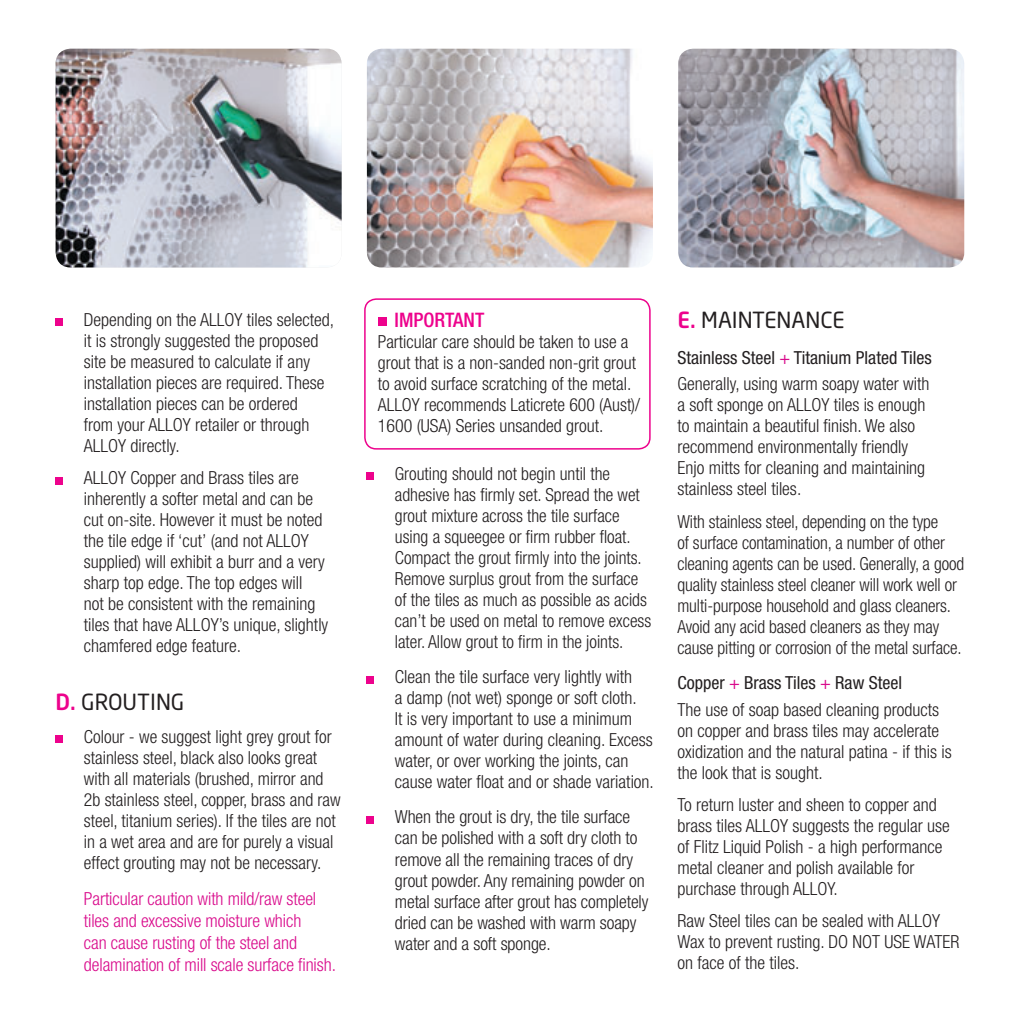
<style>
.page{position:relative;width:1021px;height:1021px;background:#fff}
.page>*{position:absolute;margin:0;border:0;box-sizing:border-box;transform-origin:0 0}
.t1{font:22px "Neo Sans Std";color:#231f20}
.t2{font:500 condensed 20px "Helvetica Neue";color:#ed028c}
.t3{font:300 condensed 18px/21px "Helvetica Neue";color:#231f20}
.t4{font:300 condensed 18px/22px "Helvetica Neue";letter-spacing:-.005em;color:#d90b8c}
.t5{font:condensed 18px/26.6px "Helvetica Neue";color:#231f20}
.s1{font-weight:500;color:#ed028c}
.s2{color:#d90b8c}
.s3{font-weight:300}
.s4{font-weight:400}
.s5{font-weight:400;color:#d90b8c}
</style>
<div class="page">
<img style="left:56px;top:49px;width:285px;height:218px;border-radius:15px">
<img style="left:367px;top:49px;width:286px;height:218px;border-radius:15px">
<img style="left:678px;top:49px;width:286px;height:218px;border-radius:15px">
<div style="left:56px;top:318px;width:7px;height:8px;background:#ed028c"></div>
<div style="left:56px;top:477px;width:7px;height:7px;background:#ed028c"></div>
<div style="left:56px;top:735px;width:7px;height:7px;background:#ed028c"></div>
<div style="left:378px;top:317px;width:8px;height:9px;background:#ed028c"></div>
<div style="left:366px;top:472px;width:8px;height:8px;background:#ed028c"></div>
<div style="left:366px;top:676px;width:8px;height:7px;background:#ed028c"></div>
<div style="left:366px;top:816px;width:8px;height:7px;background:#ed028c"></div>
<div style="left:364px;top:298px;width:286px;height:151px;border:2px solid #ed028c;border-radius:11px"></div>
<p class="t3" style="left:84px;top:310px;width:252px">Depending on the ALLOY tiles selected, it is strongly suggested the proposed site be measured to calculate if any installation pieces are required. These installation pieces can be ordered<br>from your ALLOY retailer or through ALLOY directly.</p>
<p class="t3" style="left:84px;top:469px;width:246px">ALLOY Copper and Brass tiles are inherently a softer metal and can be cut on-site. However it must be noted the tile edge if ‘cut’ (and not ALLOY supplied) will exhibit a burr and a very sharp top edge. The top edges will<br>not be consistent with the remaining tiles that have ALLOY’s unique, slightly chamfered edge feature.</p>
<p class="t1" style="left:56px;top:692px;width:130px"><span class="s1">D.</span> GROUTING</p>
<p class="t3" style="left:84px;top:727px;width:258px">Colour - we suggest light grey grout for stainless steel, black also looks great with all materials (brushed, mirror and 2b stainless steel, copper, brass and raw steel, titanium series). If the tiles are not in a wet area and are for purely a visual effect grouting may not be necessary.</p>
<p class="t4" style="left:84px;top:889px;width:253px">Particular caution with mild/raw steel tiles and excessive moisture which<br>can cause rusting of the steel and delamination of mill scale surface finish.</p>
<p class="t2" style="left:394px;top:313px;width:91px">IMPORTANT</p>
<p class="t3" style="left:378px;top:333px;width:264px">Particular care should be taken to use a grout that is a non-sanded non-grit grout to avoid surface scratching of the metal.<br>ALLOY recommends Laticrete 600 (Aust)/ 1600 (USA) Series unsanded grout.</p>
<p class="t3" style="left:395px;top:464px;width:258px">Grouting should not begin until the adhesive has firmly set. Spread the wet grout mixture across the tile surface using a squeegee or firm rubber float.<br>Compact the grout firmly into the joints.<br>Remove surplus grout from the surface of the tiles as much as possible as acids can’t be used on metal to remove excess later. Allow grout to firm in the joints.</p>
<p class="t3" style="left:395px;top:668px;width:261px">Clean the tile surface very lightly with<br>a damp (not wet) sponge or soft cloth.<br>It is very important to use a minimum amount of water during cleaning. Excess water, or over working the joints, can cause water float and or shade variation.</p>
<p class="t3" style="left:395px;top:808px;width:255px">When the grout is dry, the tile surface can be polished with a soft dry cloth to remove all the remaining traces of dry grout powder. Any remaining powder on metal surface after grout has completely dried can be washed with warm soapy water and a soft sponge.</p>
<p class="t1" style="left:677px;top:310px;width:169px"><span class="s1">E.</span> MAINTENANCE</p>
<p class="t5" style="left:677px;top:345px;width:256px">Stainless Steel <span class="s2">+</span> Titanium Plated Tiles<br><span class="s3">Generally, using warm soapy water with</span></p>
<p class="t3" style="left:677px;top:396px;width:250px">a soft sponge on ALLOY tiles is enough to maintain a beautiful finish. We also recommend environmentally friendly Enjo mitts for cleaning and maintaining stainless steel tiles.</p>
<p class="t3" style="left:677px;top:512px;width:288px">With stainless steel, depending on the type<br>of surface contamination, a number of other cleaning agents can be used. Generally, a good quality stainless steel cleaner will work well or multi-purpose household and glass cleaners.<br>Avoid any acid based cleaners as they may cause pitting or corrosion of the metal surface.</p>
<p class="t3" style="left:677px;top:670px;width:263px;line-height:26.6px"><span class="s4">Copper</span> <span class="s5">+</span> <span class="s4">Brass Tiles</span> <span class="s5">+</span> <span class="s4">Raw Steel<br></span>The use of soap based cleaning products</p>
<p class="t3" style="left:677px;top:721px;width:276px">on copper and brass tiles may accelerate oxidization and the natural patina - if this is the look that is sought.</p>
<p class="t3" style="left:677px;top:795px;width:274px">To return luster and sheen to copper and brass tiles ALLOY suggests the regular use of Flitz Liquid Polish - a high performance metal cleaner and polish available for purchase through ALLOY.</p>
<p class="t3" style="left:677px;top:912px;width:283px">Raw Steel tiles can be sealed with ALLOY<br>Wax to prevent rusting. DO NOT USE WATER on face of the tiles.</p>
</div>
